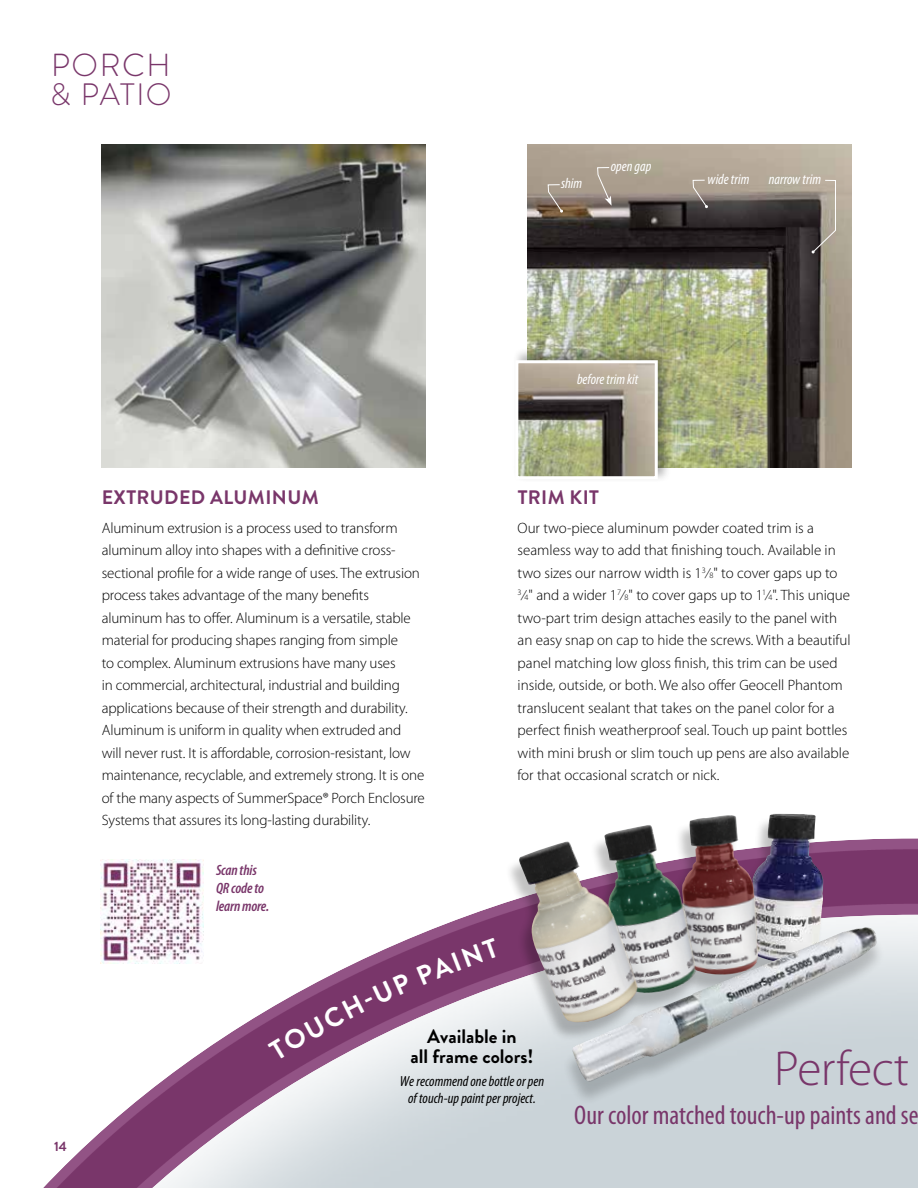
<style>
.page{position:relative;width:918px;height:1188px;background:#fff}
.page>*{position:absolute;margin:0;border:0;box-sizing:border-box;transform-origin:0 0}
.t1{font:300 49.5px "Myriad Pro";letter-spacing:-.01em;color:#79366a}
.t2{font:300 31.8px "Brandon Grotesque";letter-spacing:.05em;color:#79366a}
.t3{font:300 30.9px "Brandon Grotesque";letter-spacing:.035em;color:#79366a}
.t4{font:condensed 27px "Myriad Pro";color:#79366a}
.t5{font:700 19.5px/19.5px "Brandon Grotesque";color:#000;text-align:center}
.t6{font:700 19.5px "Brandon Grotesque";letter-spacing:.02em;color:#79366a}
.t7{font:300 15px/22.5px "Myriad Pro";letter-spacing:-.01em;color:#000}
.t8{font:italic 600 condensed 15px/18px "Myriad Pro";letter-spacing:-.01em;color:#79366a}
.t9{font:italic condensed 14.7px/16.5px "Myriad Pro";color:#000;text-align:center}
.t10{font:italic condensed 14.7px "Myriad Pro";color:#fff}
.t11{font:700 13.5px "Brandon Grotesque";color:#79366a}
.s1{font-size:8.25px}
</style>
<div class="page">
<img style="left:102px;top:144px;width:324px;height:324px">
<div style="left:0;top:836px;width:918px;height:352px;background:#fff;opacity:.47"></div>
<img style="left:528px;top:144px;width:324px;height:324px">
<div style="left:512px;top:348px;width:159px;height:135px;background:#000;opacity:.3"></div>
<svg style="left:514px;top:359px;width:145px;height:122px;background:#9e9b89"></svg>
<svg style="left:547px;top:184px;width:16px;height:29px"></svg>
<svg style="left:692px;top:179px;width:16px;height:29px"></svg>
<svg style="left:597px;top:167px;width:15px;height:39px"></svg>
<svg style="left:812px;top:180px;width:24px;height:73px;background:#91897f"></svg>
<img style="left:759px;top:814px;width:65px;height:113px">
<img style="left:689px;top:815px;width:70px;height:112px">
<img style="left:604px;top:825px;width:94px;height:102px">
<div style="left:504px;top:845px;width:135px;height:197px;background:#000;opacity:.24"></div>
<img style="left:518px;top:841px;width:120px;height:182px">
<div style="left:562px;top:934px;width:323px;height:173px;background:#000;opacity:.2"></div>
<img style="left:572px;top:927px;width:305px;height:155px">
<img style="left:100px;top:860px;width:104px;height:104px">
<svg style="left:268px;top:937px;width:232px;height:123px"></svg>
<h2 class="t2" style="left:51px;top:43px;width:121px">PORCH</h2>
<h3 class="t3" style="left:50px;top:74px;width:123px">&amp; PATIO</h3>
<h3 class="t6" style="left:102px;top:483px;width:219px">EXTRUDED ALUMINUM</h3>
<p class="t7" style="left:102px;top:517px;width:325px">Aluminum extrusion is a process used to transform aluminum alloy into shapes with a definitive cross&shy;sectional profile for a wide range of uses. The extrusion process takes advantage of the many benefits aluminum has to offer. Aluminum is a versatile, stable material for producing shapes ranging from simple<br>to complex. Aluminum extrusions have many uses<br>in commercial, architectural, industrial and building applications because of their strength and durability.<br>Aluminum is uniform in quality when extruded and<br>will never rust. It is affordable, corrosion-resistant, low maintenance, recyclable, and extremely strong. It is one of the many aspects of SummerSpace® Porch Enclosure Systems that assures its long-lasting durability.</p>
<p class="t8" style="left:216px;top:861px;width:55px">Scan this<br>QR code to learn more.</p>
<p class="t10" style="left:611px;top:158px;width:42px">open gap</p>
<p class="t10" style="left:561px;top:176px;width:23px">shim</p>
<p class="t10" style="left:708px;top:171px;width:43px">wide trim</p>
<p class="t10" style="left:769px;top:171px;width:54px">narrow trim</p>
<p class="t10" style="left:577px;top:371px;width:63px">before trim kit</p>
<h3 class="t6" style="left:518px;top:483px;width:83px">TRIM KIT</h3>
<p class="t7" style="left:518px;top:517px;width:335px">Our two-piece aluminum powder coated trim is a seamless way to add that finishing touch. Available in two sizes our narrow width is 1<sup>3</sup>⁄<span class="s1">8</span>" to cover gaps up to <sup>3</sup>⁄<span class="s1">4</span>" and a wider 1<sup>7</sup>⁄<span class="s1">8</span>" to cover gaps up to 1<sup>1</sup>⁄<span class="s1">4</span>". This unique two-part trim design attaches easily to the panel with an easy snap on cap to hide the screws. With a beautiful panel matching low gloss finish, this trim can be used inside, outside, or both. We also offer Geocell Phantom translucent sealant that takes on the panel color for a perfect finish weatherproof seal. Touch up paint bottles with mini brush or slim touch up pens are also available for that occasional scratch or nick.</p>
<p class="t11" style="left:54px;top:1136px;width:14px">14</p>
<h3 class="t5" style="left:411px;top:1027px;width:125px">Available in<br>all frame colors!</h3>
<p class="t9" style="left:400px;top:1073px;width:146px">We recommend one bottle or pen of touch-up paint per project.</p>
<h1 class="t1" style="left:774px;top:1041px;width:136px">Perfect</h1>
<h3 class="t4" style="left:574px;top:1100px;width:346px">Our color matched touch-up paints and se</h3>
</div>
